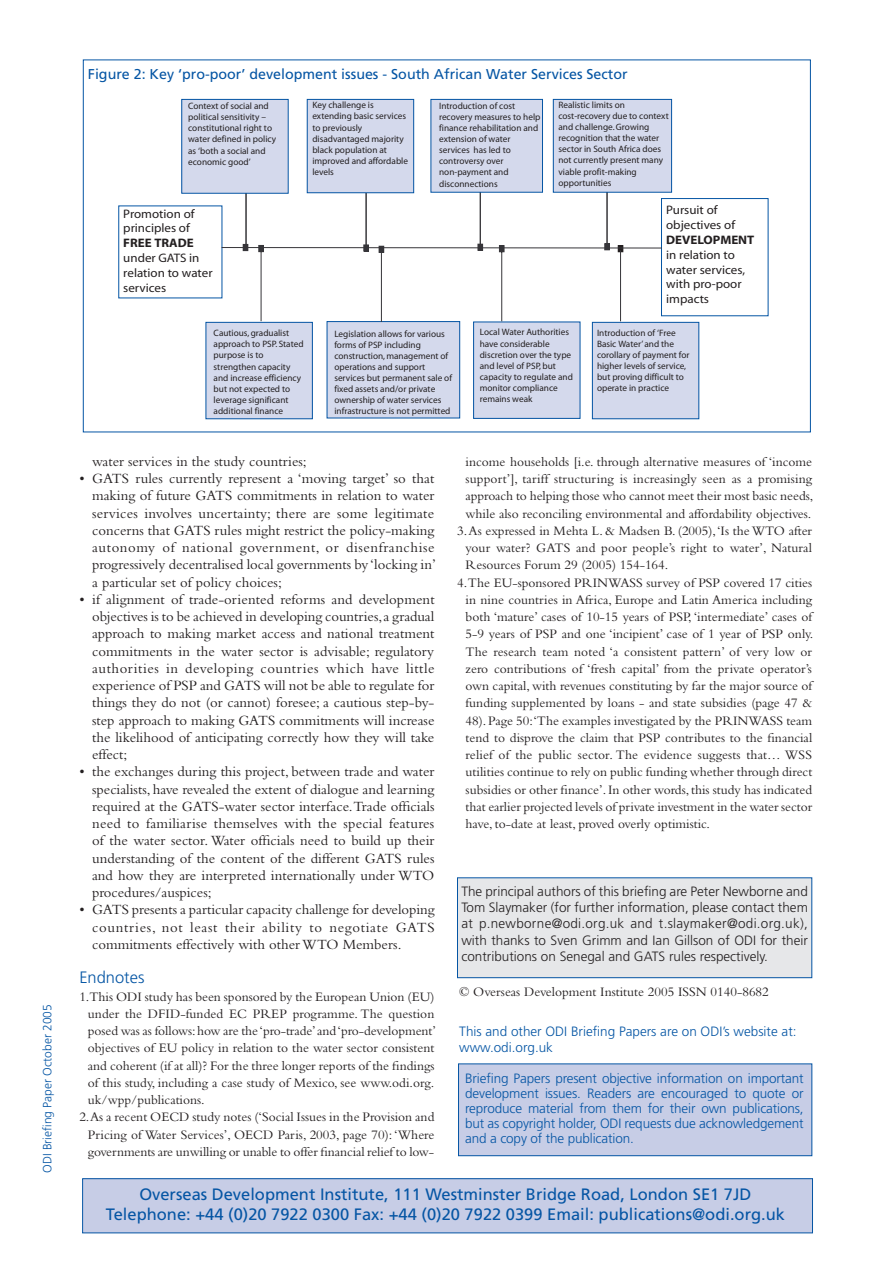
<style>
.page{position:relative;width:893px;height:1263px;background:#fff}
.page>*{position:absolute;margin:0;border:0;box-sizing:border-box;transform-origin:0 0}
.t1{font:16.5px/19.8px "Frutiger";color:#0555a4;text-align:center}
.t2{font:300 16.5px "Frutiger";color:#0555a4}
.t3{font:14.7px/17.2px "Bembo";color:#231f20;text-align:justify}
.t4{font:14.25px "Frutiger";color:#0555a4}
.t5{font:13.5px/17.2px "Bembo";color:#231f20;text-align:justify}
.t6{font:300 13.5px/15px "Frutiger";letter-spacing:-.01em;color:#0555a4}
.t7{font:300 13.5px/16.2px "Frutiger";color:#231f20;text-align:justify}
.t8{font:12.3px/14.9px "Myriad";color:#231f20;scale:1.05 1}
.t9{font:700 12.3px "Myriad";color:#231f20;scale:1.05 1}
.t10{font:300 12px "Frutiger";color:#0555a4}
.t11{font:9.3px/11.1px "Myriad";color:#231f20}
</style>
<div class="page">
<div style="left:83px;top:1179px;width:729px;height:54px;background:#c7cde6"></div>
<div style="left:82px;top:1178px;width:731px;height:55px;border:1px solid #0555a4"></div>
<div style="left:458px;top:1064px;width:354px;height:92px;background:#c7cde6"></div>
<div style="left:458px;top:1063px;width:354px;height:93px;border:1px solid #0555a4"></div>
<div style="left:457px;top:878px;width:355px;height:100px;background:#e6e7e9"></div>
<div style="left:457px;top:877px;width:355px;height:101px;border:1px solid #0555a4"></div>
<div style="left:553px;top:99px;width:119px;height:93px;background:#d4d9ec"></div>
<div style="left:661px;top:198px;width:107px;height:118px;border:1px solid #0555a4"></div>
<div style="left:206px;top:322px;width:106px;height:97px;background:#d4d9ec"></div>
<div style="left:206px;top:322px;width:107px;height:97px;border:1px solid #0555a4"></div>
<div style="left:327px;top:322px;width:133px;height:96px;background:#d4d9ec"></div>
<div style="left:327px;top:321px;width:133px;height:97px;border:1px solid #0555a4"></div>
<div style="left:474px;top:322px;width:106px;height:96px;background:#d4d9ec"></div>
<div style="left:473px;top:322px;width:107px;height:97px;border:1px solid #0555a4"></div>
<div style="left:592px;top:322px;width:107px;height:97px;background:#d4d9ec"></div>
<div style="left:592px;top:322px;width:107px;height:97px;border:1px solid #0555a4"></div>
<svg style="left:118px;top:99px;width:545px;height:224px"></svg>
<p class="t10" style="left:41px;top:1173px;width:170px;rotate:-90deg">ODI Briefing Paper October 2005</p>
<p class="t4" style="left:88px;top:66px;width:541px">Figure 2: Key ‘pro-poor’ development issues - South African Water Services Sector</p>
<p class="t11" style="left:188px;top:101px;width:90px">Context of social and political sensitivity – constitutional right to water defined in policy as ‘both a social and economic good’</p>
<p class="t8" style="left:123px;top:207px;width:69px">Promotion of principles of</p>
<p class="t9" style="left:123px;top:237px;width:69px">FREE TRADE</p>
<p class="t8" style="left:123px;top:251px;width:87px">under GATS in relation to water services</p>
<p class="t11" style="left:312px;top:100px;width:97px">Key challenge is extending basic services to previously disadvantaged majority black population at improved and affordable levels</p>
<p class="t11" style="left:439px;top:101px;width:103px">Introduction of cost recovery measures to help finance rehabilitation and extension of water services has led to controversy over non-payment and disconnections</p>
<p class="t11" style="left:558px;top:100px;width:112px">Realistic limits on cost-recovery due to context and challenge. Growing recognition that the water sector in South Africa does not currently present many viable profit-making opportunities</p>
<p class="t8" style="left:666px;top:203px;width:67px">Pursuit of objectives of</p>
<p class="t9" style="left:666px;top:234px;width:86px">DEVELOPMENT</p>
<p class="t8" style="left:666px;top:248px;width:77px">in relation to water services, with pro-poor impacts</p>
<p class="t11" style="left:214px;top:328px;width:91px">Cautious, gradualist approach to PSP. Stated purpose is to strengthen capacity and increase efficiency but not expected to leverage significant additional finance</p>
<p class="t11" style="left:334px;top:328px;width:119px">Legislation allows for various forms of PSP including construction, management of operations and support services but permanent sale of fixed assets and/or private ownership of water services infrastructure is not permitted</p>
<p class="t11" style="left:480px;top:327px;width:95px">Local Water Authorities have considerable discretion over the type and level of PSP, but capacity to regulate and monitor compliance remains weak</p>
<p class="t11" style="left:597px;top:328px;width:94px">Introduction of ‘Free<br>Basic Water’ and the corollary of payment for higher levels of service, but proving difficult to operate in practice</p>
<p class="t3" style="left:92px;top:452px;width:216px">water services in the study countries;</p>
<p class="t3" style="left:92px;top:470px;width:345px;text-indent:-13px">• GATS rules currently represent a ‘moving target’ so that making of future GATS commitments in relation to water services involves uncertainty; there are some legitimate concerns that GATS rules might restrict the policy-making autonomy of national government, or disenfranchise progressively decentralised local governments by ‘locking in’ a particular set of policy choices;</p>
<p class="t3" style="left:92px;top:590px;width:344px;text-indent:-13px">• if alignment of trade-oriented reforms and development objectives is to be achieved in developing countries, a gradual approach to making market access and national treatment commitments in the water sector is advisable; regulatory authorities in developing countries which have little experience of PSP and GATS will not be able to regulate for things they do not (or cannot) foresee; a cautious step-by&shy;step approach to making GATS commitments will increase the likelihood of anticipating correctly how they will take effect;</p>
<p class="t3" style="left:92px;top:763px;width:344px;text-indent:-13px">• the exchanges during this project, between trade and water specialists, have revealed the extent of dialogue and learning required at the GATS-water sector interface. Trade officials need to familiarise themselves with the special features of the water sector. Water officials need to build up their understanding of the content of the different GATS rules and how they are interpreted internationally under WTO procedures/auspices;</p>
<p class="t3" style="left:92px;top:901px;width:344px;text-indent:-13px">• GATS presents a particular capacity challenge for developing countries, not least their ability to negotiate GATS commitments effectively with other WTO Members.</p>
<p class="t2" style="left:79px;top:968px;width:67px">Endnotes</p>
<p class="t5" style="left:79px;top:987px;width:357px">1.This ODI study has been sponsored by the European Union (EU)</p>
<p class="t5" style="left:88px;top:1005px;width:348px">under the DFID-funded EC PREP programme. The question</p>
<p class="t5" style="left:88px;top:1022px;width:350px">posed was as follows: how are the ‘pro-trade’ and ‘pro-development’</p>
<p class="t5" style="left:88px;top:1039px;width:348px">objectives of EU policy in relation to the water sector consistent</p>
<p class="t5" style="left:88px;top:1056px;width:348px">and coherent (if at all)? For the three longer reports of the findings</p>
<p class="t5" style="left:88px;top:1074px;width:348px">of this study, including a case study of Mexico, see www.odi.org.</p>
<p class="t5" style="left:88px;top:1091px;width:118px">uk/wpp/publications.</p>
<p class="t5" style="left:79px;top:1108px;width:357px">2.As a recent OECD study notes (‘Social Issues in the Provision and</p>
<p class="t5" style="left:88px;top:1125px;width:348px">Pricing of Water Services’, OECD Paris, 2003, page 70): ‘Where</p>
<p class="t5" style="left:88px;top:1143px;width:348px">governments are unwilling or unable to offer financial relief to low-</p>
<p class="t5" style="left:466px;top:453px;width:349px">income households [i.e. through alternative measures of ‘income support’], tariff structuring is increasingly seen as a promising approach to helping those who cannot meet their most basic needs, while also reconciling environmental and affordability objectives.</p>
<p class="t5" style="left:457px;top:522px;width:356px">3. As expressed in Mehta L. &amp; Madsen B. (2005), ‘Is the WTO after</p>
<p class="t5" style="left:466px;top:539px;width:348px">your water? GATS and poor people’s right to water’, Natural</p>
<p class="t5" style="left:466px;top:556px;width:204px">Resources Forum 29 (2005) 154-164.</p>
<p class="t5" style="left:457px;top:573px;width:356px">4.The EU-sponsored PRINWASS survey of PSP covered 17 cities</p>
<p class="t5" style="left:466px;top:591px;width:348px">in nine countries in Africa, Europe and Latin America including</p>
<p class="t5" style="left:466px;top:608px;width:348px">both ‘mature’ cases of 10-15 years of PSP, ‘intermediate’ cases of</p>
<p class="t5" style="left:466px;top:625px;width:349px">5-9 years of PSP and one ‘incipient’ case of 1 year of PSP only.</p>
<p class="t5" style="left:466px;top:642px;width:348px">The research team noted ‘a consistent pattern’ of very low or</p>
<p class="t5" style="left:466px;top:660px;width:348px">zero contributions of ‘fresh capital’ from the private operator’s</p>
<p class="t5" style="left:466px;top:677px;width:348px">own capital, with revenues constituting by far the major source of</p>
<p class="t5" style="left:466px;top:694px;width:348px">funding supplemented by loans - and state subsidies (page 47 &amp;</p>
<p class="t5" style="left:466px;top:711px;width:348px">48). Page 50:‘The examples investigated by the PRINWASS team</p>
<p class="t5" style="left:466px;top:729px;width:348px">tend to disprove the claim that PSP contributes to the financial</p>
<p class="t5" style="left:466px;top:746px;width:348px">relief of the public sector. The evidence suggests that… WSS</p>
<p class="t5" style="left:466px;top:763px;width:348px">utilities continue to rely on public funding whether through direct</p>
<p class="t5" style="left:466px;top:780px;width:348px">subsidies or other finance’. In other words, this study has indicated</p>
<p class="t5" style="left:466px;top:798px;width:348px">that earlier projected levels of private investment in the water sector</p>
<p class="t5" style="left:466px;top:815px;width:246px">have, to-date at least, proved overly optimistic.</p>
<p class="t7" style="left:461px;top:883px;width:348px">The principal authors of this briefing are Peter Newborne and Tom Slaymaker (for further information, please contact them at p.newborne@odi.org.uk and t.slaymaker@odi.org.uk), with thanks to Sven Grimm and Ian Gillson of ODI for their contributions on Senegal and GATS rules respectively.</p>
<p class="t5" style="left:459px;top:983px;width:311px">© Overseas Development Institute 2005 ISSN 0140-8682</p>
<p class="t6" style="left:459px;top:1023px;width:339px;line-height:16.2px">This and other ODI Briefing Papers are on ODI’s website at: www.odi.org.uk</p>
<p class="t6" style="left:465px;top:1071px;width:340px;text-align:justify">Briefing Papers present objective information on important development issues. Readers are encouraged to quote or reproduce material from them for their own publications, but as copyright holder, ODI requests due acknowledgement and a copy of the publication.</p>
<p class="t1" style="left:106px;top:1184px;width:681px">Overseas Development Institute, 111 Westminster Bridge Road, London SE1 7JD<br>Telephone: +44 (0)20 7922 0300 Fax: +44 (0)20 7922 0399 Email: publications@odi.org.uk</p>
</div>
